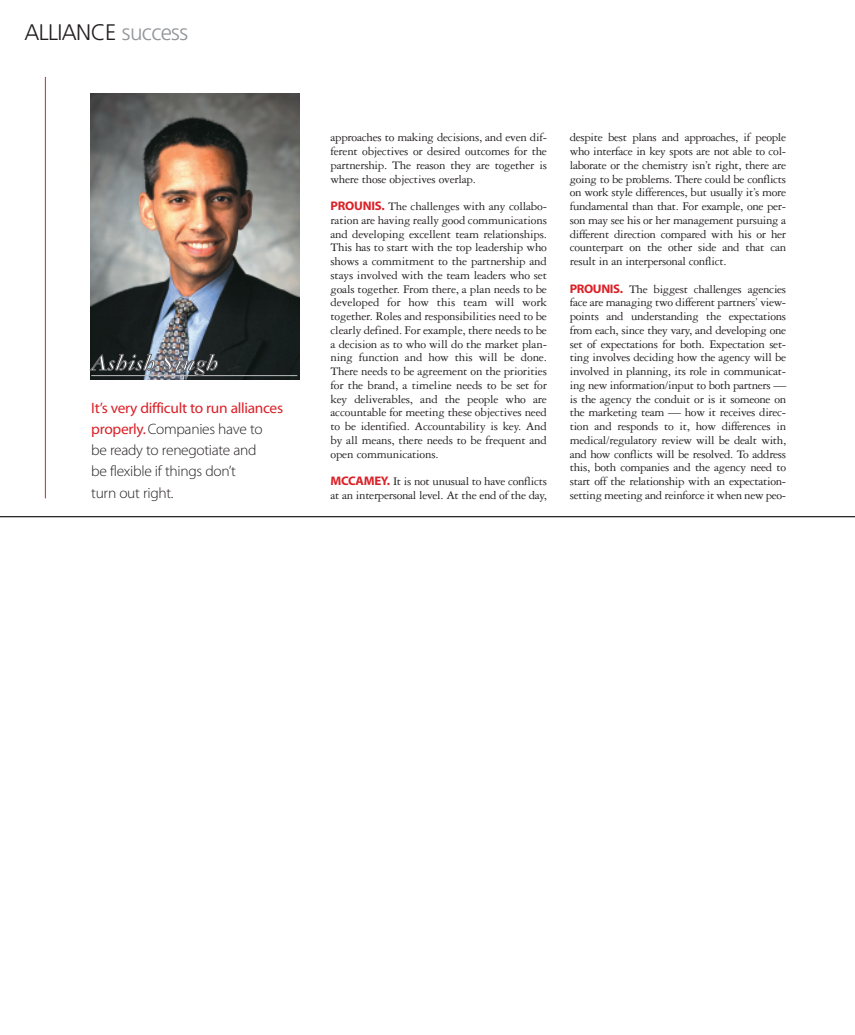
<style>
.page{position:relative;width:855px;height:1035px;background:#fff}
.page>*{position:absolute;margin:0;border:0;box-sizing:border-box;transform-origin:0 0}
.t1{font:italic 700 23.75px "Garamond Three";letter-spacing:-.005em;color:#fff}
.t2{font:300 22.5px "Frutiger";letter-spacing:-.03em;color:#231f20}
.t3{font:15px/21.2px "Myriad MM 215 600";letter-spacing:-.02em;color:#231f20}
.t4{font:15px "Myriad MM 400 600";letter-spacing:-.02em;color:#da2128}
.t5{font:12.5px/13.8px "Garamond Three";letter-spacing:-.025em;color:#231f20;text-align:justify}
.s1{color:#939598}
.s2{font-family:"Myriad MM 400 600";color:#da2128}
.s3{font-family:"Myriad MM 700 600";color:#da2128}
</style>
<div class="page">
<hr style="left:45px;top:77px;width:1px;height:421px;background:#da2128">
<img style="left:91px;top:93px;width:209px;height:287px">
<hr style="left:91px;top:375px;width:206px;height:1px;background:#bcbdc0">
<h2 class="t2" style="left:24px;top:23px;width:165px">ALLIANCE <span class="s1">success</span></h2>
<h1 class="t1" style="left:91px;top:355px;width:129px">Ashish Singh</h1>
<p class="t4" style="left:91px;top:402px;width:193px">It’s very difficult to run alliances</p>
<p class="t3" style="left:91px;top:419px;width:173px"><span class="s2">properly.</span>Companies have to be ready to renegotiate and be flexible if things don’t turn out right.</p>
<p class="t5" style="left:330px;top:132px;width:218px">approaches to making decisions, and even dif&shy;ferent objectives or desired outcomes for the partnership. The reason they are together is where those objectives overlap.</p>
<p class="t5" style="left:330px;top:200px;width:218px"><span class="s3">PROUNIS.</span> The challenges with any collabo&shy;ration are having really good communications and developing excellent team relationships.<br>This has to start with the top leadership who shows a commitment to the partnership and stays involved with the team leaders who set goals together. From there, a plan needs to be developed for how this team will work together. Roles and responsibilities need to be clearly defined. For example, there needs to be a decision as to who will do the market plan&shy;ning function and how this will be done.<br>There needs to be agreement on the priorities for the brand, a timeline needs to be set for key deliverables, and the people who are accountable for meeting these objectives need to be identified. Accountability is key. And by all means, there needs to be frequent and open communications.</p>
<p class="t5" style="left:330px;top:475px;width:218px"><span class="s3">MCCAMEY.</span> It is not unusual to have conflicts at an interpersonal level. At the end of the day,</p>
<p class="t5" style="left:570px;top:132px;width:218px">despite best plans and approaches, if people who interface in key spots are not able to col&shy;laborate or the chemistry isn’t right, there are going to be problems. There could be conflicts on work style differences, but usually it’s more fundamental than that. For example, one per&shy;son may see his or her management pursuing a different direction compared with his or her counterpart on the other side and that can result in an interpersonal conflict.</p>
<p class="t5" style="left:570px;top:283px;width:218px"><span class="s3">PROUNIS.</span> The biggest challenges agencies face are managing two different partners’ view&shy;points and understanding the expectations from each, since they vary, and developing one set of expectations for both. Expectation set&shy;ting involves deciding how the agency will be involved in planning, its role in communicat&shy;ing new information/input to both partners — is the agency the conduit or is it someone on the marketing team — how it receives direc&shy;tion and responds to it, how differences in medical/regulatory review will be dealt with, and how conflicts will be resolved. To address this, both companies and the agency need to start off the relationship with an expectation&shy;setting meeting and reinforce it when new peo-</p>
</div>
